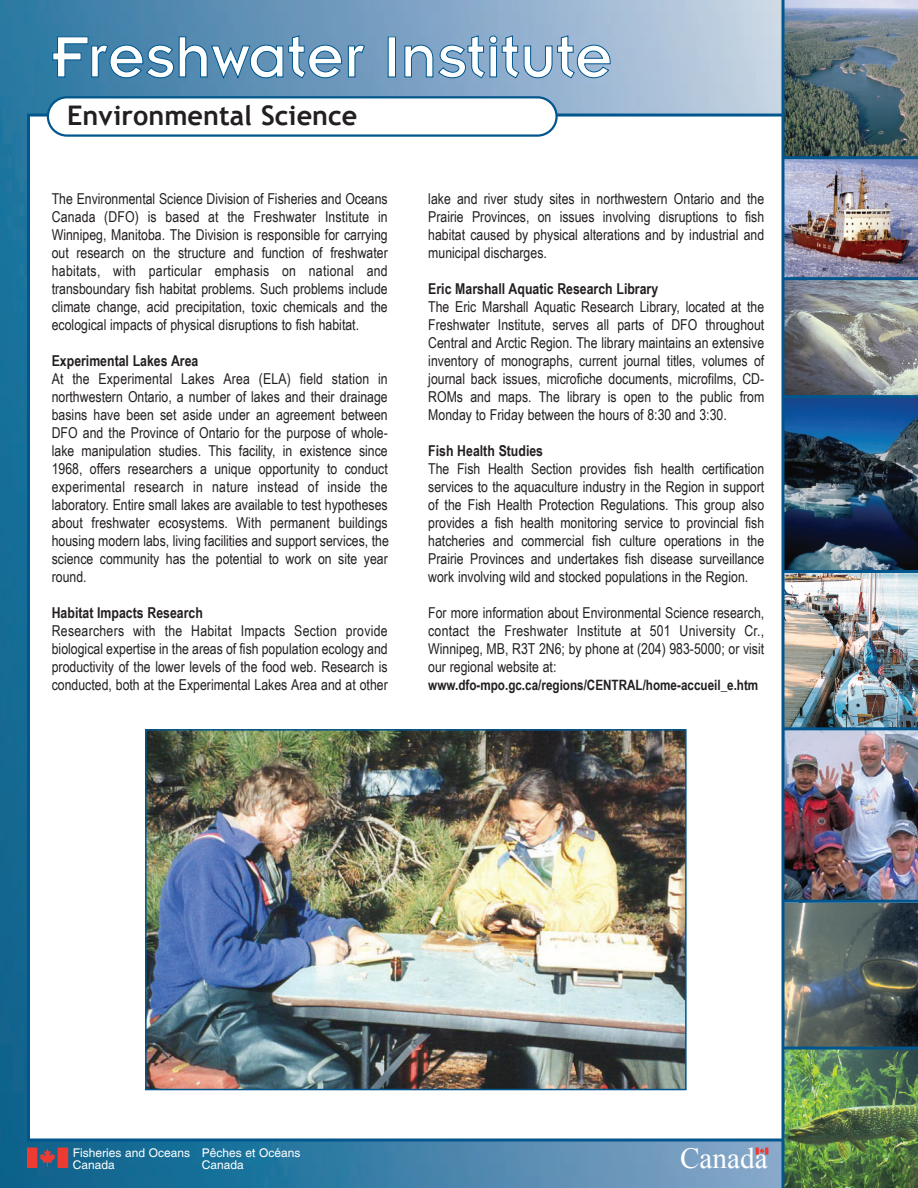
<style>
.page{position:relative;width:918px;height:1188px;background:#fff}
.page>*{position:absolute;margin:0;border:0;box-sizing:border-box;transform-origin:0 0}
.t1{font:60px "Emblem";color:#fff}
.t2{font:29.25px "Times New Roman";color:#fff}
.t3{font:700 27px "Trebuchet MS";color:#231f20}
.t4{font:15px/18px "Arial Narrow";color:#231f20;text-align:justify}
.t5{font:700 15px "Arial Narrow";color:#231f20}
.t6{font:700 14.25px "Arial Narrow";color:#231f20}
.t7{font:12px/12px "Switzerland";color:#fff}
</style>
<div class="page">
<img style="left:0;top:0;width:781px;height:1188px">
<div style="left:28px;top:115px;width:772px;height:1025px;background:#fff"></div>
<img style="left:26px;top:1147px;width:43px;height:22px">
<img style="left:784px;top:573px;width:134px;height:154px">
<img style="left:784px;top:0;width:134px;height:156px">
<img style="left:784px;top:280px;width:134px;height:115px">
<img style="left:784px;top:159px;width:134px;height:118px">
<img style="left:784px;top:398px;width:134px;height:172px">
<img style="left:784px;top:730px;width:134px;height:170px">
<img style="left:784px;top:903px;width:134px;height:144px">
<img style="left:784px;top:1050px;width:134px;height:138px">
<hr style="left:781px;top:0;width:3px;height:1188px;background:#00568d">
<hr style="left:783px;top:156px;width:135px;height:3px;background:#00568d">
<hr style="left:784px;top:277px;width:134px;height:3px;background:#00568d">
<hr style="left:784px;top:395px;width:134px;height:3px;background:#00568d">
<hr style="left:783px;top:727px;width:135px;height:3px;background:#00568d">
<hr style="left:783px;top:900px;width:135px;height:3px;background:#00568d">
<hr style="left:783px;top:1047px;width:135px;height:3px;background:#00568d">
<hr style="left:783px;top:570px;width:135px;height:3px;background:#00568d">
<svg style="left:47px;top:96px;width:511px;height:41px"></svg>
<img style="left:148px;top:732px;width:536px;height:355px">
<div style="left:145px;top:729px;width:542px;height:361px;border:2px solid #00568d"></div>
<svg style="left:755px;top:1147px;width:13px;height:7px"></svg>
<h1 class="t1" style="left:52px;top:27px;width:562px">Freshwater Institute</h1>
<h3 class="t3" style="left:67px;top:99px;width:292px">Environmental Science</h3>
<p class="t4" style="left:52px;top:189px;width:338px">The Environmental Science Division of Fisheries and Oceans Canada (DFO) is based at the Freshwater Institute in Winnipeg, Manitoba. The Division is responsible for carrying out research on the structure and function of freshwater habitats, with particular emphasis on national and transboundary fish habitat problems. Such problems include climate change, acid precipitation, toxic chemicals and the ecological impacts of physical disruptions to fish habitat.</p>
<p class="t5" style="left:52px;top:350px;width:148px">Experimental Lakes Area</p>
<p class="t4" style="left:52px;top:369px;width:339px">At the Experimental Lakes Area (ELA) field station in northwestern Ontario, a number of lakes and their drainage basins have been set aside under an agreement between DFO and the Province of Ontario for the purpose of whole&shy;lake manipulation studies. This facility, in existence since 1968, offers researchers a unique opportunity to conduct experimental research in nature instead of inside the laboratory. Entire small lakes are available to test hypotheses about freshwater ecosystems. With permanent buildings housing modern labs, living facilities and support services, the science community has the potential to work on site year round.</p>
<p class="t5" style="left:52px;top:602px;width:153px">Habitat Impacts Research</p>
<p class="t4" style="left:52px;top:621px;width:338px">Researchers with the Habitat Impacts Section provide biological expertise in the areas of fish population ecology and productivity of the lower levels of the food web. Research is conducted, both at the Experimental Lakes Area and at other</p>
<p class="t4" style="left:428px;top:189px;width:338px">lake and river study sites in northwestern Ontario and the Prairie Provinces, on issues involving disruptions to fish habitat caused by physical alterations and by industrial and municipal discharges.</p>
<p class="t5" style="left:428px;top:278px;width:231px">Eric Marshall Aquatic Research Library</p>
<p class="t4" style="left:428px;top:297px;width:338px">The Eric Marshall Aquatic Research Library, located at the Freshwater Institute, serves all parts of DFO throughout Central and Arctic Region. The library maintains an extensive inventory of monographs, current journal titles, volumes of journal back issues, microfiche documents, microfilms, CD-ROMs and maps. The library is open to the public from Monday to Friday between the hours of 8:30 and 3:30.</p>
<p class="t5" style="left:428px;top:440px;width:116px">Fish Health Studies</p>
<p class="t4" style="left:428px;top:459px;width:338px">The Fish Health Section provides fish health certification services to the aquaculture industry in the Region in support of the Fish Health Protection Regulations. This group also provides a fish health monitoring service to provincial fish hatcheries and commercial fish culture operations in the Prairie Provinces and undertakes fish disease surveillance work involving wild and stocked populations in the Region.</p>
<p class="t4" style="left:428px;top:603px;width:338px">For more information about Environmental Science research, contact the Freshwater Institute at 501 University Cr., Winnipeg, MB, R3T 2N6; by phone at (204) 983-5000; or visit our regional website at:</p>
<p class="t6" style="left:428px;top:674px;width:332px">www.dfo-mpo.gc.ca/regions/CENTRAL/home-accueil_e.htm</p>
<p class="t7" style="left:73px;top:1146px;width:119px">Fisheries and Oceans<br>Canada</p>
<p class="t7" style="left:202px;top:1146px;width:100px">Pêches et Océans<br>Canada</p>
<h2 class="t2" style="left:680px;top:1138px;width:89px">Canada</h2>
</div>
